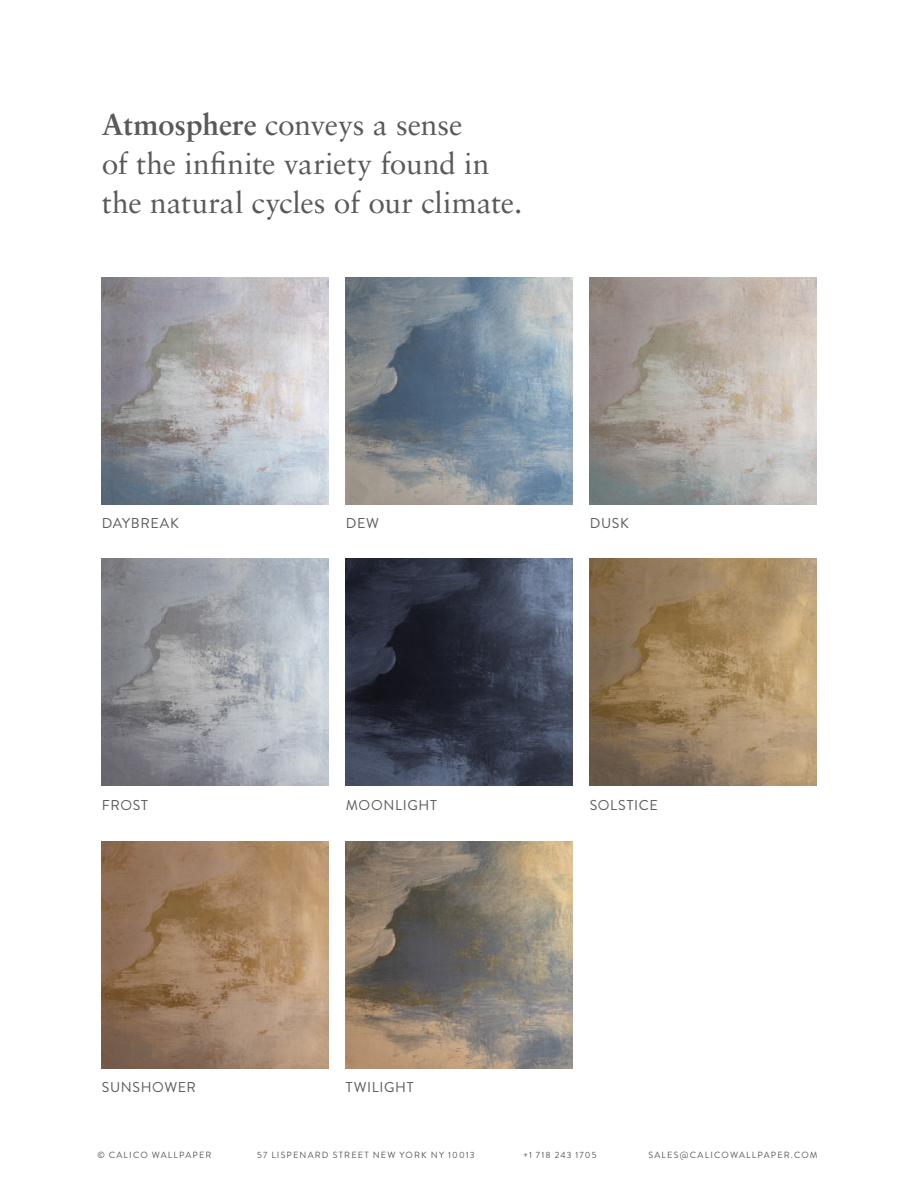
<style>
.page{position:relative;width:918px;height:1188px;background:#fff}
.page>*{position:absolute;margin:0;border:0;box-sizing:border-box;transform-origin:0 0}
.t1{font:30px/39px "Sabon LT Pro";letter-spacing:-.005em;color:#58595b}
.t2{font:14.25px "Brandon Grotesque";letter-spacing:.045em;color:#58595b}
.t3{font:9px "Brandon Grotesque";letter-spacing:.13em;color:#58595b}
.s1{font-weight:700}
</style>
<div class="page">
<img style="left:102px;top:278px;width:226px;height:226px">
<img style="left:102px;top:559px;width:226px;height:226px">
<img style="left:590px;top:278px;width:226px;height:226px">
<img style="left:346px;top:278px;width:226px;height:226px">
<img style="left:346px;top:559px;width:226px;height:226px">
<img style="left:346px;top:841px;width:226px;height:227px">
<img style="left:590px;top:559px;width:226px;height:226px">
<img style="left:102px;top:841px;width:226px;height:227px">
<h1 class="t1" style="left:102px;top:104px;width:422px"><span class="s1">Atmosphere</span> conveys a sense<br>of the infinite variety found in the natural cycles of our climate.</h1>
<h2 class="t2" style="left:102px;top:514px;width:78px">DAYBREAK</h2>
<h2 class="t2" style="left:346px;top:514px;width:35px">DEW</h2>
<h2 class="t2" style="left:590px;top:514px;width:41px">DUSK</h2>
<h2 class="t2" style="left:102px;top:795px;width:48px">FROST</h2>
<h2 class="t2" style="left:346px;top:795px;width:93px">MOONLIGHT</h2>
<h2 class="t2" style="left:590px;top:795px;width:70px">SOLSTICE</h2>
<h2 class="t2" style="left:102px;top:1078px;width:96px">SUNSHOWER</h2>
<h2 class="t2" style="left:346px;top:1078px;width:69px">TWILIGHT</h2>
<p class="t3" style="left:97px;top:1149px;width:116px">© CALICO WALLPAPER</p>
<p class="t3" style="left:257px;top:1149px;width:219px">57 LISPENARD STREET NEW YORK NY 10013</p>
<p class="t3" style="left:523px;top:1149px;width:75px">+1 718 243 1705</p>
<p class="t3" style="left:648px;top:1149px;width:171px">SALES@CALICOWALLPAPER.COM</p>
</div>
